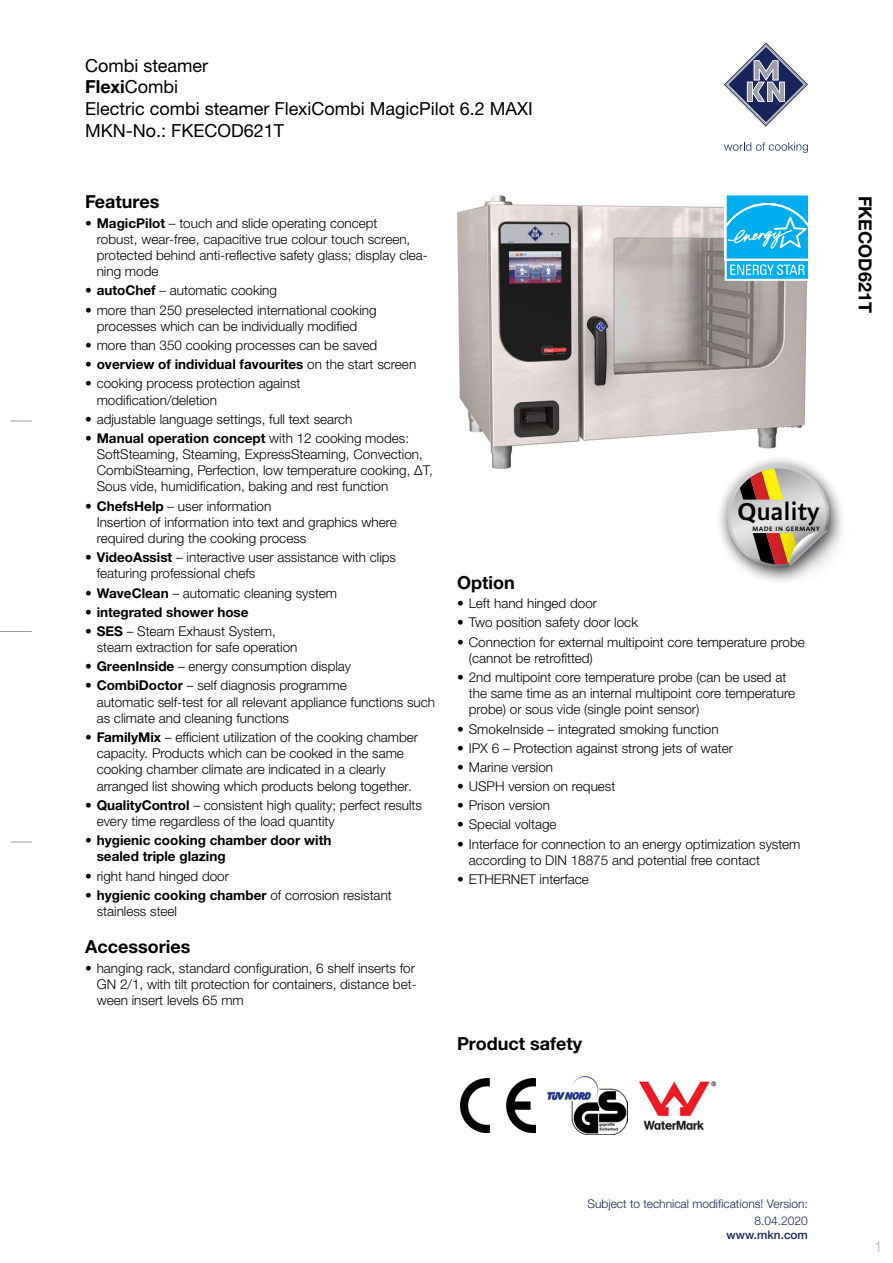
<style>
.page{position:relative;width:893px;height:1263px;background:#fff}
.page>*{position:absolute;margin:0;border:0;box-sizing:border-box;transform-origin:0 0}
.t1{font:500 23.7px "Alinea Sans";color:#000}
.t2{font:18px/21.6px "Helvetica Neue LTW1 G";color:#000}
.t3{font:700 18px "Helvetica Neue LTW1 G";color:#000}
.t4{font:15px "Helvetica Neue LTW1 G";color:#c3cccf}
.t5{font:300 13.5px/16.2px "Helvetica Neue LTW1 G";color:#000}
.t6{font:700 13.5px/16.2px "Helvetica Neue LTW1 G";color:#000}
.t7{font:300 12px/16.5px "Helvetica Neue LTW1 G";color:#19255a;text-align:right}
.t8{font:500 11.85px "Helvetica Neue LTW1 G";color:#19255a}
.t9{font:500 6.15px "Alinea Sans";letter-spacing:.1em;color:#000}
.s1{font-weight:700}
.s2{font-weight:300}
</style>
<div class="page">
<svg style="left:11px;top:421px;width:21px;height:1px"></svg>
<hr style="left:0;top:631px;width:32px;height:1px;background:#999">
<svg style="left:11px;top:842px;width:21px;height:1px"></svg>
<svg style="left:724px;top:43px;width:84px;height:84px"></svg>
<svg style="left:724px;top:142px;width:84px;height:11px"></svg>
<img style="left:457px;top:196px;width:351px;height:273px">
<img style="left:460px;top:1078px;width:75px;height:54px">
<img style="left:548px;top:1076px;width:80px;height:58px">
<img style="left:639px;top:1081px;width:78px;height:49px">
<svg style="left:725px;top:195px;width:84px;height:86px;background:#38bff2"></svg>
<div style="left:715px;top:455px;width:131px;height:130px;background:#000;opacity:.75"></div>
<div style="left:716px;top:454px;width:115px;height:93px;background:#fff;opacity:.6"></div>
<div style="left:725px;top:481px;width:116px;height:87px;background:#000;opacity:.35"></div>
<div style="left:767px;top:504px;width:88px;height:86px;background:#000;opacity:.75"></div>
<svg style="left:727px;top:465px;width:103px;height:103px;background:#c2b6a8"></svg>
<h2 class="t2" style="left:85px;top:54px;width:449px">Combi steamer<br><span class="s1">Flexi</span>Combi<br>Electric combi steamer FlexiCombi MagicPilot 6.2 MAXI<br>MKN-No.: FKECOD621T</h2>
<h2 class="t3" style="left:85px;top:191px;width:76px">Features</h2>
<p class="t5" style="left:97px;top:215px;width:333px;text-indent:-12px">• <span class="s1">MagicPilot</span> – touch and slide operating concept<br>robust, wear-free, capacitive true colour touch screen, protected behind anti-reflective safety glass; display clea&shy;ning mode</p>
<p class="t5" style="left:85px;top:282px;width:193px">• <span class="s1">autoChef</span> – automatic cooking</p>
<p class="t5" style="left:85px;top:302px;width:293px;text-align:center">• more than 250 preselected international cooking processes which can be individually modified</p>
<p class="t5" style="left:85px;top:337px;width:294px">• more than 350 cooking processes can be saved</p>
<p class="t6" style="left:85px;top:356px;width:333px"><span class="s2">•</span> overview of individual favourites <span class="s2">on the start screen</span></p>
<p class="t5" style="left:97px;top:375px;width:205px;text-indent:-12px">• cooking process protection against modification/deletion</p>
<p class="t5" style="left:85px;top:411px;width:269px">• adjustable language settings, full text search</p>
<p class="t5" style="left:97px;top:430px;width:338px;text-indent:-12px">• <span class="s1">Manual operation concept</span> with 12 cooking modes:<br>SoftSteaming, Steaming, ExpressSteaming, Convection, CombiSteaming, Perfection, low temperature cooking, ΔT, Sous vide, humidification, baking and rest function</p>
<p class="t5" style="left:97px;top:498px;width:302px;text-indent:-12px">• <span class="s1">ChefsHelp</span> – user information<br>Insertion of information into text and graphics where required during the cooking process</p>
<p class="t5" style="left:97px;top:549px;width:301px;text-indent:-12px">• <span class="s1">VideoAssist</span> – interactive user assistance with clips featuring professional chefs</p>
<p class="t5" style="left:85px;top:585px;width:254px">• <span class="s1">WaveClean</span> – automatic cleaning system</p>
<p class="t6" style="left:85px;top:604px;width:165px"><span class="s2">•</span> integrated shower hose</p>
<p class="t5" style="left:97px;top:623px;width:202px;text-indent:-12px">• <span class="s1">SES</span> – Steam Exhaust System, steam extraction for safe operation</p>
<p class="t5" style="left:85px;top:658px;width:268px">• <span class="s1">GreenInside</span> – energy consumption display</p>
<p class="t5" style="left:97px;top:677px;width:340px;text-indent:-12px">• <span class="s1">CombiDoctor</span> – self diagnosis programme<br>automatic self-test for all relevant appliance functions such as climate and cleaning functions</p>
<p class="t5" style="left:97px;top:729px;width:323px;text-indent:-12px">• <span class="s1">FamilyMix</span> – efficient utilization of the cooking chamber capacity. Products which can be cooked in the same cooking chamber climate are indicated in a clearly arranged list showing which products belong together.</p>
<p class="t5" style="left:97px;top:797px;width:327px;text-indent:-12px">• <span class="s1">QualityControl</span> – consistent high quality; perfect results every time regardless of the load quantity</p>
<p class="t6" style="left:97px;top:832px;width:236px;text-indent:-12px"><span class="s2">•</span> hygienic cooking chamber door with sealed triple glazing</p>
<p class="t5" style="left:85px;top:868px;width:145px">• right hand hinged door</p>
<p class="t5" style="left:97px;top:887px;width:297px;text-indent:-12px">• <span class="s1">hygienic cooking chamber</span> of corrosion resistant stainless steel</p>
<h2 class="t3" style="left:85px;top:936px;width:107px">Accessories</h2>
<p class="t5" style="left:97px;top:960px;width:321px;text-indent:-12px">• hanging rack, standard configuration, 6 shelf inserts for<br>GN 2/1, with tilt protection for containers, distance bet&shy;ween insert levels 65 mm</p>
<h1 class="t1" style="left:737px;top:497px;width:84px">QUALITY</h1>
<p class="t9" style="left:753px;top:525px;width:69px">MADE IN GERMANY</p>
<h2 class="t3" style="left:457px;top:571px;width:59px">Option</h2>
<p class="t5" style="left:457px;top:595px;width:141px">• Left hand hinged door</p>
<p class="t5" style="left:457px;top:614px;width:182px">• Two position safety door lock</p>
<p class="t5" style="left:469px;top:634px;width:337px;text-indent:-12px">• Connection for external multipoint core temperature probe (cannot be retrofitted)</p>
<p class="t5" style="left:469px;top:669px;width:328px;text-indent:-12px">• 2nd multipoint core temperature probe (can be used at the same time as an internal multipoint core temperature probe) or sous vide (single point sensor)</p>
<p class="t5" style="left:457px;top:720px;width:263px">• SmokeInside – integrated smoking function</p>
<p class="t5" style="left:457px;top:740px;width:277px">• IPX 6 – Protection against strong jets of water</p>
<p class="t5" style="left:457px;top:759px;width:97px">• Marine version</p>
<p class="t5" style="left:457px;top:778px;width:160px">• USPH version on request</p>
<p class="t5" style="left:457px;top:797px;width:94px">• Prison version</p>
<p class="t5" style="left:457px;top:816px;width:101px">• Special voltage</p>
<p class="t5" style="left:469px;top:836px;width:333px;text-indent:-12px">• Interface for connection to an energy optimization system according to DIN 18875 and potential free contact</p>
<p class="t5" style="left:457px;top:871px;width:133px">• ETHERNET interface</p>
<h2 class="t3" style="left:457px;top:1032px;width:126px">Product safety</h2>
<h2 class="t3" style="left:876px;top:196px;width:119px;rotate:90deg">FKECOD621T</h2>
<p class="t7" style="left:588px;top:1196px;width:222px">Subject to technical modifications! Version:<br>8.04.2020</p>
<p class="t8" style="left:726px;top:1227px;width:83px">www.mkn.com</p>
<p class="t4" style="left:874px;top:1237px;width:10px">1</p>
</div>
